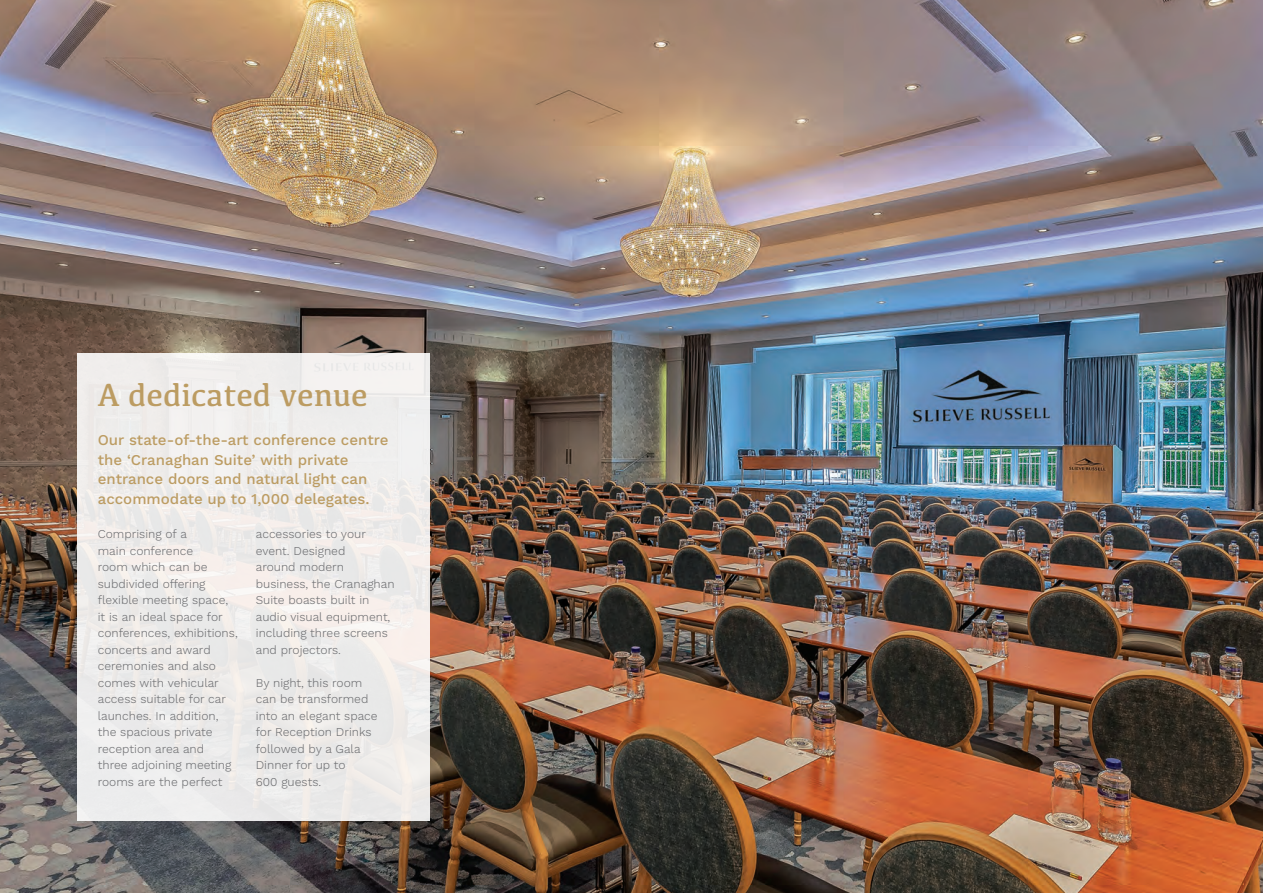
<style>
.page{position:relative;width:1263px;height:893px;background:#fff}
.page>*{position:absolute;margin:0;border:0;box-sizing:border-box;transform-origin:0 0}
.t1{font:33px "Kefa";color:#bc9c62}
.t2{font:500 15px/19.5px "Work Sans";color:#bc9c62}
.t3{font:300 12px/16.5px "Work Sans";color:#6c6d70}
</style>
<div class="page">
<img style="left:0;top:0;width:1263px;height:893px">
<div style="left:77px;top:353px;width:352px;height:468px;background:#eeedeb"></div>
<h1 class="t1" style="left:98px;top:374px;width:271px">A dedicated venue</h1>
<p class="t2" style="left:98px;top:431px;width:292px">Our state-of-the-art conference centre the ‘Cranaghan Suite’ with private entrance doors and natural light can accommodate up to 1,000 delegates.</p>
<p class="t3" style="left:98px;top:526px;width:141px">Comprising of a<br>main conference<br>room which can be subdivided offering flexible meeting space, it is an ideal space for conferences, exhibitions, concerts and award ceremonies and also comes with vehicular access suitable for car launches. In addition, the spacious private reception area and<br>three adjoining meeting rooms are the perfect</p>
<p class="t3" style="left:256px;top:526px;width:140px">accessories to your event. Designed<br>around modern business, the Cranaghan<br>Suite boasts built in audio visual equipment, including three screens and projectors.</p>
<p class="t3" style="left:256px;top:675px;width:123px">By night, this room can be transformed into an elegant space for Reception Drinks followed by a Gala<br>Dinner for up to<br>600 guests.</p>
</div>
